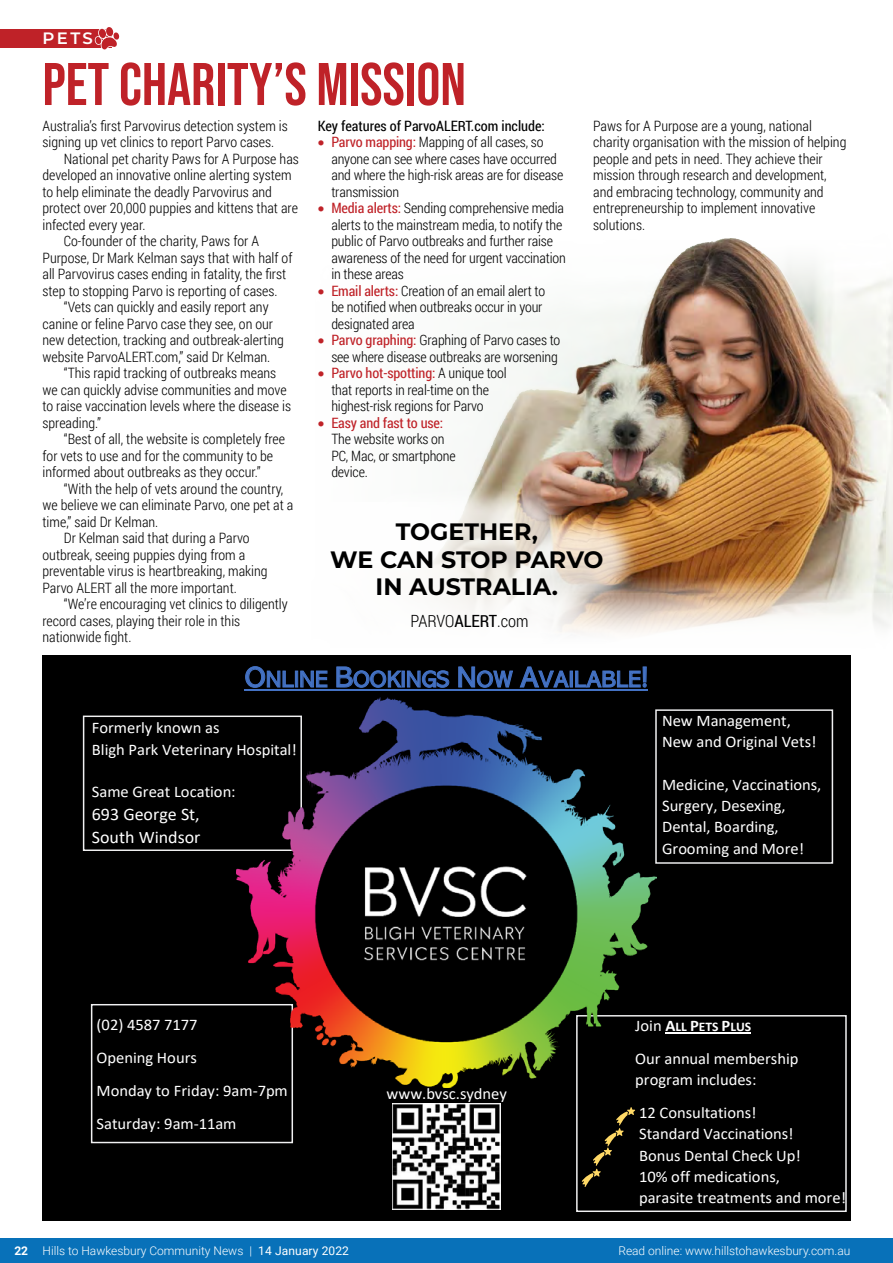
<style>
.page{position:relative;width:893px;height:1263px;background:#fff}
.page>*{position:absolute;margin:0;border:0;box-sizing:border-box;transform-origin:0 0}
.t1{font:60px "Bebas Neue";color:#bf2228}
.t2{font:700 23.7px/27.5px "Montserrat";color:#000;text-align:center}
.t3{font:23.4px "Abadi";color:#4472c4}
.t4{font:17.55px/23.2px "Calibri";color:#fff}
.t5{font:300 16.8px "Roboto Condensed";letter-spacing:-.005em;color:#000}
.t6{font:600 16.5px "Montserrat";color:#fff}
.t7{font:16.2px/21.3px "Calibri";color:#fff}
.t8{font:300 14.25px/16.5px "Roboto Condensed";color:#000}
.t9{font:14.25px "Roboto Condensed";color:#000}
.t10{font:700 13.2px "Calibri";color:#fff}
.t11{font:300 12px "Roboto";color:#fff}
.s1{color:#bf2228}
.s2{font-weight:400;color:#bf2228}
.s3{font-weight:400}
.s4{font-size:29.4px}
.s5{font-weight:400;font-size:16.2px}
.s6{font-size:16.2px}
.s7{font-weight:700}
</style>
<div class="page">
<img style="left:473px;top:238px;width:420px;height:395px">
<img style="left:562px;top:238px;width:168px;height:155px">
<div style="left:290px;top:482px;width:353px;height:186px;background:#fff;opacity:.75"></div>
<div style="left:43px;top:655px;width:808px;height:565px;background:#000"></div>
<svg style="left:582px;top:1107px;width:53px;height:80px"></svg>
<img style="left:392px;top:1103px;width:109px;height:107px">
<svg style="left:245px;top:666px;width:49px;height:22px"></svg>
<div style="left:295px;top:671px;width:3px;height:16px;border:1px solid #4472c4"></div>
<svg style="left:300px;top:670px;width:28px;height:18px"></svg>
<svg style="left:336px;top:666px;width:113px;height:22px"></svg>
<svg style="left:458px;top:666px;width:55px;height:22px"></svg>
<svg style="left:519px;top:666px;width:50px;height:22px"></svg>
<div style="left:570px;top:671px;width:3px;height:16px;border:1px solid #4472c4"></div>
<svg style="left:575px;top:666px;width:72px;height:22px"></svg>
<hr style="left:245px;top:689px;width:403px;height:2px;background:#4472c4">
<hr style="left:665px;top:1033px;width:86px;height:1px;background:#fff">
<div style="left:576px;top:1015px;width:271px;height:197px;border:1px solid #f1f1f2"></div>
<div style="left:91px;top:1004px;width:202px;height:139px;border:1px solid #f1f1f2"></div>
<div style="left:83px;top:715px;width:219px;height:136px;border:1px solid #f1f1f2"></div>
<img style="left:236px;top:698px;width:420px;height:389px">
<div style="left:655px;top:709px;width:178px;height:155px;border:1px solid #f1f1f2"></div>
<div style="left:0;top:1238px;width:893px;height:25px;background:#0871b9"></div>
<div style="left:0;top:29px;width:111px;height:18px;background:#bf2228"></div>
<svg style="left:94px;top:27px;width:26px;height:23px"></svg>
<p class="t6" style="left:43px;top:26px;width:52px">PETS</p>
<h1 class="t1" style="left:43px;top:50px;width:425px">PET CHARITY’S MISSION</h1>
<p class="t8" style="left:43px;top:117px;width:247px">Australia’s first Parvovirus detection system is</p>
<p class="t8" style="left:43px;top:133px;width:233px">signing up vet clinics to report Parvo cases.</p>
<p class="t8" style="left:64px;top:150px;width:237px">National pet charity Paws for A Purpose has</p>
<p class="t8" style="left:43px;top:166px;width:251px">developed an innovative online alerting system</p>
<p class="t8" style="left:43px;top:183px;width:231px">to help eliminate the deadly Parvovirus and</p>
<p class="t8" style="left:43px;top:199px;width:257px">protect over 20,000 puppies and kittens that are</p>
<p class="t8" style="left:43px;top:216px;width:104px">infected every year.</p>
<p class="t8" style="left:64px;top:232px;width:197px">Co-founder of the charity, Paws for A</p>
<p class="t8" style="left:43px;top:249px;width:251px">Purpose, Dr Mark Kelman says that with half of</p>
<p class="t8" style="left:43px;top:265px;width:245px">all Parvovirus cases ending in fatality, the first</p>
<p class="t8" style="left:43px;top:282px;width:237px">step to stopping Parvo is reporting of cases.</p>
<p class="t8" style="left:64px;top:298px;width:206px">“Vets can quickly and easily report any</p>
<p class="t8" style="left:43px;top:315px;width:232px">canine or feline Parvo case they see, on our</p>
<p class="t8" style="left:43px;top:331px;width:243px">new detection, tracking and outbreak-alerting</p>
<p class="t8" style="left:43px;top:348px;width:229px">website ParvoALERT.com,” said Dr Kelman.</p>
<p class="t8" style="left:64px;top:364px;width:214px">“This rapid tracking of outbreaks means</p>
<p class="t8" style="left:43px;top:381px;width:246px">we can quickly advise communities and move</p>
<p class="t8" style="left:43px;top:397px;width:250px">to raise vaccination levels where the disease is</p>
<p class="t8" style="left:43px;top:414px;width:60px">spreading.”</p>
<p class="t8" style="left:64px;top:430px;width:223px">“Best of all, the website is completely free</p>
<p class="t8" style="left:43px;top:447px;width:232px">for vets to use and for the community to be</p>
<p class="t8" style="left:43px;top:464px;width:220px">informed about outbreaks as they occur.”</p>
<p class="t8" style="left:64px;top:480px;width:221px">“With the help of vets around the country,</p>
<p class="t8" style="left:43px;top:497px;width:252px">we believe we can eliminate Parvo, one pet at a</p>
<p class="t8" style="left:43px;top:513px;width:117px">time,” said Dr Kelman.</p>
<p class="t8" style="left:64px;top:530px;width:187px">Dr Kelman said that during a Parvo</p>
<p class="t8" style="left:43px;top:546px;width:204px">outbreak, seeing puppies dying from a</p>
<p class="t8" style="left:43px;top:563px;width:227px">preventable virus is heartbreaking, making</p>
<p class="t8" style="left:43px;top:579px;width:196px">Parvo ALERT all the more important.</p>
<p class="t8" style="left:64px;top:596px;width:226px">“We’re encouraging vet clinics to diligently</p>
<p class="t8" style="left:43px;top:612px;width:199px">record cases, playing their role in this</p>
<p class="t8" style="left:43px;top:629px;width:90px">nationwide fight.</p>
<p class="t8" style="left:593px;top:117px;width:255px">Paws for A Purpose are a young, national charity organisation with the mission of helping people and pets in need. They achieve their mission through research and development, and embracing technology, community and entrepreneurship to implement innovative solutions.</p>
<p class="t9" style="left:318px;top:116px;width:228px">Key features of ParvoALERT.com include:</p>
<p class="t8" style="left:331px;top:134px;width:233px;text-indent:-13px"><span class="s1">•</span> <span class="s2">Parvo mapping:</span> Mapping of all cases, so anyone can see where cases have occurred and where the high-risk areas are for disease transmission</p>
<p class="t8" style="left:331px;top:200px;width:236px;text-indent:-13px"><span class="s1">•</span> <span class="s2">Media alerts:</span> Sending comprehensive media alerts to the mainstream media, to notify the public of Parvo outbreaks and further raise awareness of the need for urgent vaccination in these areas</p>
<p class="t8" style="left:331px;top:282px;width:215px;text-indent:-13px"><span class="s1">•</span> <span class="s2">Email alerts:</span> Creation of an email alert to be notified when outbreaks occur in your designated area</p>
<p class="t8" style="left:318px;top:332px;width:244px;text-align:right"><span class="s1">•</span> <span class="s2">Parvo graphing:</span> Graphing of Parvo cases to see where disease outbreaks are worsening</p>
<p class="t8" style="left:331px;top:365px;width:177px;text-indent:-13px"><span class="s1">•</span> <span class="s2">Parvo hot-spotting:</span> A unique tool that reports in real-time on the highest-risk regions for Parvo</p>
<p class="t8" style="left:331px;top:414px;width:126px;text-indent:-13px"><span class="s1">•</span> <span class="s2">Easy and fast to use:<br></span>The website works on<br>PC, Mac, or smartphone device.</p>
<h2 class="t2" style="left:330px;top:517px;width:275px">TOGETHER,<br>WE CAN STOP PARVO<br>IN AUSTRALIA.</h2>
<p class="t5" style="left:411px;top:610px;width:120px">PARVO<span class="s3">ALERT</span>.com</p>
<h3 class="t3" style="left:245px;top:666px;width:405px"><span class="s4">O</span>NLINE <span class="s4">B</span>OOKINGS <span class="s4">N</span>OW <span class="s4">A</span>VAILABLE<span class="s4">!</span></h3>
<p class="t7" style="left:92px;top:717px;width:206px">Formerly known as<br>Bligh Park Veterinary Hospital!</p>
<p class="t7" style="left:92px;top:781px;width:145px">Same Great Location:</p>
<p class="t4" style="left:92px;top:802px;width:110px">693 George St,<br>South Windsor</p>
<p class="t7" style="left:662px;top:709px;width:156px">New Management,<br>New and Original Vets!</p>
<p class="t7" style="left:662px;top:773px;width:161px">Medicine, Vaccinations,<br>Surgery, Desexing,<br>Dental, Boarding,<br>Grooming and More!</p>
<p class="t7" style="left:97px;top:1008px;width:193px;line-height:33px">(02) 4587 7177<br>Opening Hours<br>Monday to Friday: 9am-7pm<br>Saturday: 9am-11am</p>
<p class="t10" style="left:635px;top:1017px;width:117px"><span class="s5">Join</span> <span class="s6">A</span>LL <span class="s6">P</span>ETS <span class="s6">P</span>LUS</p>
<p class="t7" style="left:635px;top:1047px;width:165px">Our annual membership program includes:</p>
<p class="t7" style="left:639px;top:1102px;width:209px">12 Consultations!<br>Standard Vaccinations!<br>Bonus Dental Check Up!<br>10% off medications,<br>parasite treatments and more!</p>
<p class="t7" style="left:387px;top:1082px;width:122px">www.bvsc.sydney</p>
<p class="t11" style="left:14px;top:1242px;width:336px"><span class="s7">22</span> Hills to Hawkesbury Community News | <span class="s3">14 January 2022</span></p>
<p class="t11" style="left:618px;top:1242px;width:234px">Read online: www.hillstohawkesbury.com.au</p>
</div>
